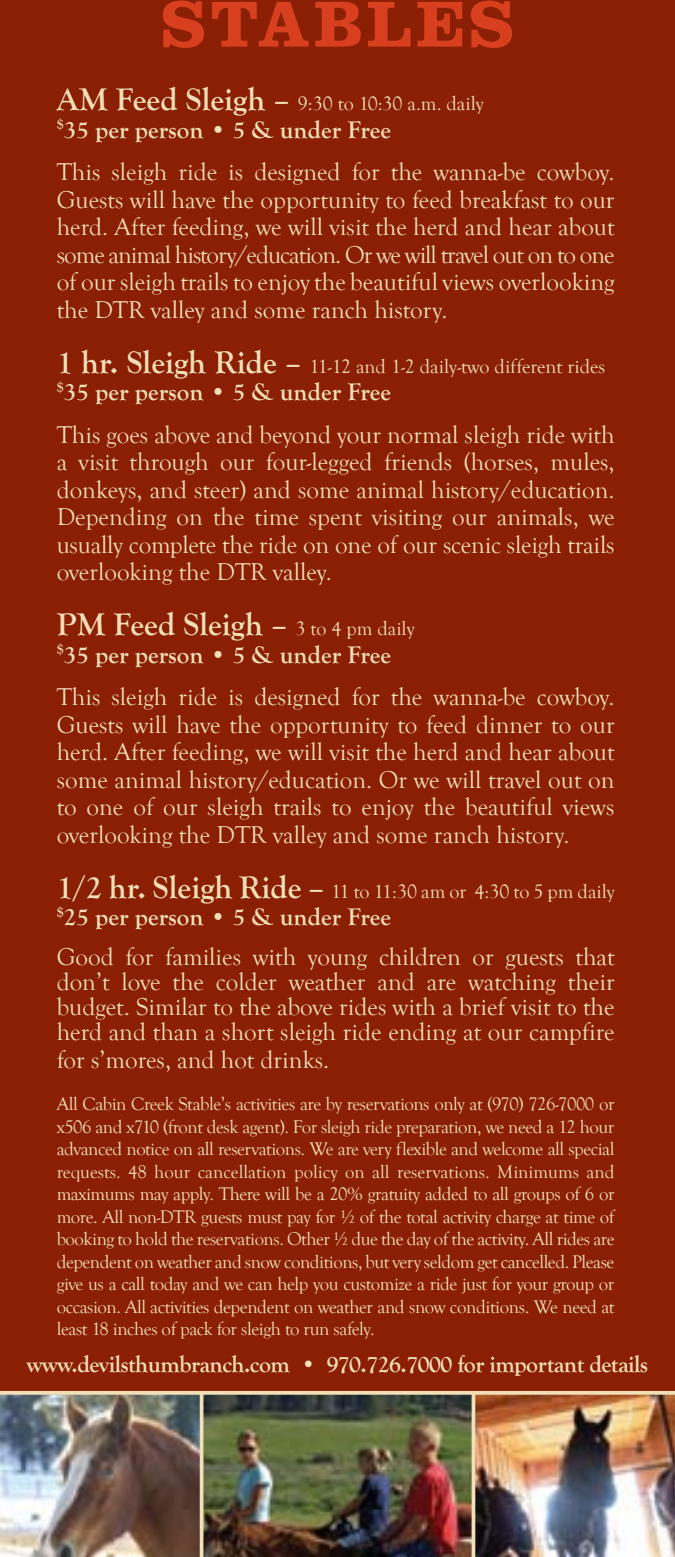
<style>
.page{position:relative;width:675px;height:1557px;background:#fff}
.page>*{position:absolute;margin:0;border:0;box-sizing:border-box;transform-origin:0 0}
.t1{font:700 67.5px "Clarendon LT";letter-spacing:.06em;color:#d73f1f}
.t2{font:700 32.5px "Goudy Old Style T";color:#f1dfb8}
.t3{font:25px/27.5px "Goudy Old Style T";color:#f1dfb8}
.t4{font:700 23.75px "Goudy Old Style T";letter-spacing:-.02em;color:#f1dfb8}
.t5{font:20px "Goudy Old Style T";color:#f1dfb8}
.t6{font:18.75px/22.5px "Goudy Old Style T";letter-spacing:-.02em;color:#f1dfb8;text-align:justify}
.s1{font-weight:700;font-size:32.5px}
.s2{font-weight:700}
.s3{font-weight:400;font-size:20px}
</style>
<div class="page">
<div style="left:0;top:0;width:675px;height:1391px;background:#8a1f03"></div>
<img style="left:203px;top:1395px;width:269px;height:162px">
<img style="left:0;top:1395px;width:200px;height:162px">
<img style="left:475px;top:1395px;width:200px;height:162px">
<svg style="left:0;top:1391px;width:675px;height:4px;background:#e7d5b0"></svg>
<hr style="left:200px;top:1393px;width:3px;height:164px;background:#f1dfb8">
<hr style="left:472px;top:1393px;width:3px;height:164px;background:#f1dfb8">
<h1 class="t1" style="left:161px;top:-17px;width:355px">STABLES</h1>
<p class="t5" style="left:57px;top:93px;width:428px"><span class="s1">AM Feed Sleigh –</span> 9:30 to 10:30 a.m. daily</p>
<p class="t3" style="left:57px;top:109px;width:559px;line-height:42.5px"><sup>$</sup><span class="s2">35 per person • 5 &amp; under Free<br></span>This sleigh ride is designed for the wanna-be cowboy.</p>
<p class="t3" style="left:57px;top:186px;width:559px;text-align:justify">Guests will have the opportunity to feed breakfast to our herd. After feeding, we will visit the herd and hear about some animal history/education. Or we will travel out on to one of our sleigh trails to enjoy the beautiful views overlooking the DTR valley and some ranch history.</p>
<p class="t5" style="left:57px;top:355px;width:550px"><span class="s1">1 hr. Sleigh Ride –</span> 11-12 and 1-2 daily-two different rides</p>
<p class="t3" style="left:57px;top:371px;width:560px;line-height:42.5px"><sup>$</sup><span class="s2">35 per person • 5 &amp; under Free<br></span>This goes above and beyond your normal sleigh ride with</p>
<p class="t3" style="left:57px;top:449px;width:560px;text-align:justify">a visit through our four-legged friends (horses, mules, donkeys, and steer) and some animal history/education.<br>Depending on the time spent visiting our animals, we usually complete the ride on one of our scenic sleigh trails overlooking the DTR valley.</p>
<h2 class="t2" style="left:57px;top:606px;width:359px">PM Feed Sleigh – <span class="s3">3 to 4 pm daily</span></h2>
<p class="t3" style="left:57px;top:634px;width:559px;line-height:42.5px"><sup>$</sup><span class="s2">35 per person • 5 &amp; under Free<br></span>This sleigh ride is designed for the wanna-be cowboy.</p>
<p class="t3" style="left:57px;top:711px;width:560px;text-align:justify">Guests will have the opportunity to feed dinner to our herd. After feeding, we will visit the herd and hear about some animal history/education. Or we will travel out on to one of our sleigh trails to enjoy the beautiful views overlooking the DTR valley and some ranch history.</p>
<p class="t5" style="left:57px;top:880px;width:560px"><span class="s1">1/2 hr. Sleigh Ride –</span> 11 to 11:30 am or 4:30 to 5 pm daily</p>
<p class="t3" style="left:57px;top:897px;width:560px;line-height:40px"><sup>$</sup><span class="s2">25 per person • 5 &amp; under Free<br></span>Good for families with young children or guests that</p>
<p class="t3" style="left:57px;top:970px;width:560px;line-height:25px;text-align:justify">don’t love the colder weather and are watching their budget. Similar to the above rides with a brief visit to the herd and than a short sleigh ride ending at our campfire</p>
<p class="t3" style="left:57px;top:1046px;width:274px">for s’mores, and hot drinks.</p>
<p class="t6" style="left:57px;top:1093px;width:559px">All Cabin Creek Stable’s activities are by reservations only at (970) 726-7000 or x506 and x710 (front desk agent). For sleigh ride preparation, we need a 12 hour advanced notice on all reservations. We are very flexible and welcome all special requests. 48 hour cancellation policy on all reservations. Minimums and maximums may apply. There will be a 20% gratuity added to all groups of 6 or more. All non-DTR guests must pay for ½ of the total activity charge at time of booking to hold the reservations. Other ½ due the day of the activity. All rides are dependent on weather and snow conditions, but very seldom get cancelled. Please give us a call today and we can help you customize a ride just for your group or occasion. All activities dependent on weather and snow conditions. We need at least 18 inches of pack for sleigh to run safely.</p>
<p class="t4" style="left:27px;top:1351px;width:623px">www.devilsthumbranch.com • 970.726.7000 for important details</p>
</div>
